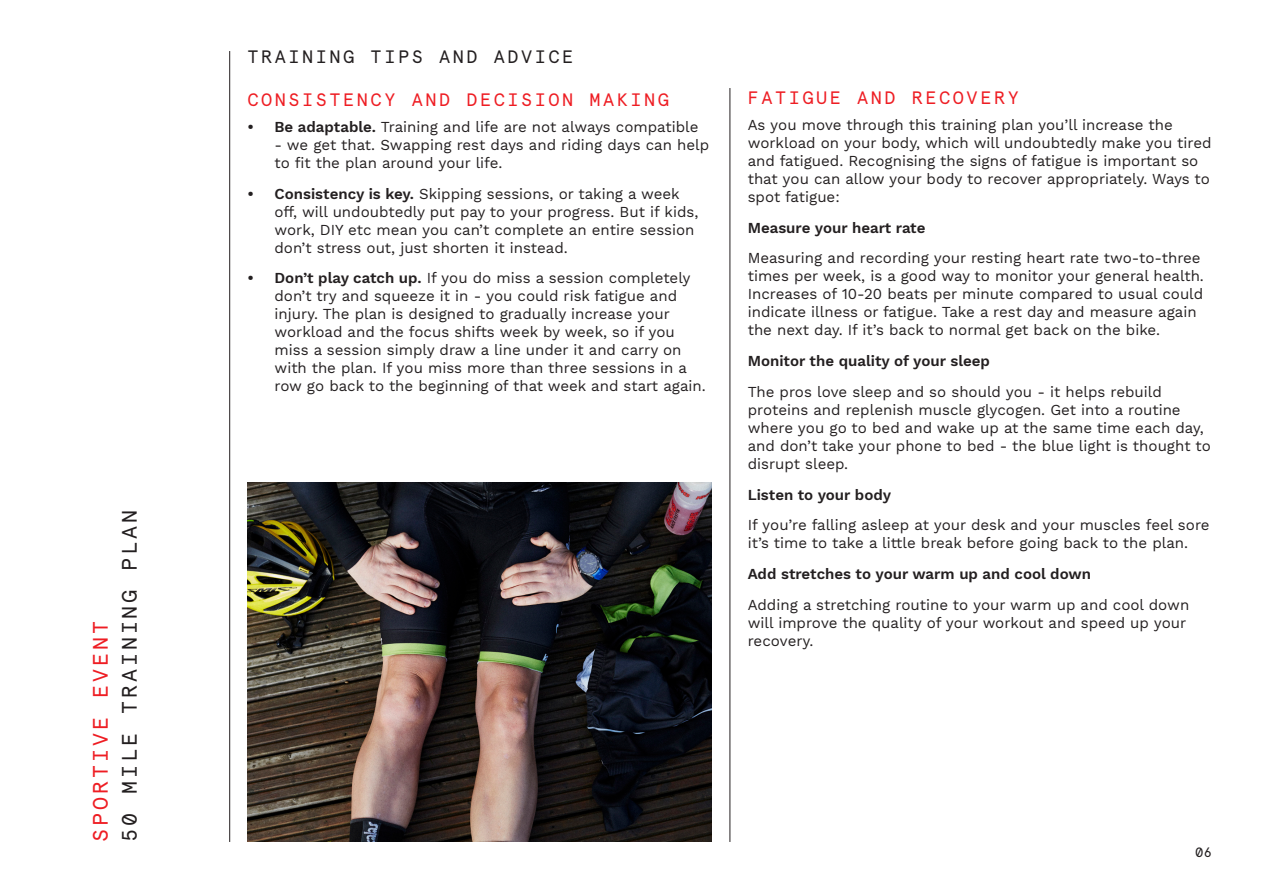
<style>
.page{position:relative;width:1263px;height:893px;background:#fff}
.page>*{position:absolute;margin:0;border:0;box-sizing:border-box;transform-origin:0 0}
.t1{font:21px "Apercu Pro Mono";letter-spacing:.14em;color:#231f20}
.t2{font:21px "Apercu Pro Mono";letter-spacing:.14em;color:#ee1d23}
.H3__e_g_1_1A{font:18px "Apercu Pro Mono";letter-spacing:.14em;color:#ee1d23}
.H2__e_g__1_1{font:18px "Apercu Pro Mono";letter-spacing:.14em;color:#231f20}
.Main_text{font:15px/18px "Work Sans";color:#231f20}
.Sub_header{font:600 15px "Work Sans";color:#231f20}
.t3{font:13.5px "Apercu Pro Mono";color:#231f20}
.s1{font-weight:600}
</style>
<div class="page">
<hr style="left:229px;top:51px;width:1px;height:791px;background:#231f20">
<img style="left:247px;top:483px;width:465px;height:359px">
<hr style="left:730px;top:88px;width:1px;height:754px;background:#231f20">
<h1 class="t2" style="left:85px;top:842px;width:222px;rotate:-90deg">SPORTIVE EVENT</h1>
<h1 class="t1" style="left:114px;top:842px;width:334px;rotate:-90deg">50 MILE TRAINING PLAN</h1>
<p class="H2__e_g__1_1" style="left:247px;top:44px;width:327px">TRAINING TIPS AND ADVICE</p>
<p class="H3__e_g_1_1A" style="left:247px;top:86px;width:423px">CONSISTENCY AND DECISION MAKING</p>
<p class="Main_text" style="left:247px;top:118px;width:452px"><span class="s1">• Be adaptable.</span> Training and life are not always compatible</p>
<p class="Main_text" style="left:274px;top:136px;width:436px">- we get that. Swapping rest days and riding days can help to fit the plan around your life.</p>
<p class="Main_text" style="left:274px;top:185px;width:425px;text-indent:-27px"><span class="s1">• Consistency is key.</span> Skipping sessions, or taking a week off, will undoubtedly put pay to your progress. But if kids, work, DIY etc mean you can’t complete an entire session don’t stress out, just shorten it instead.</p>
<p class="Main_text" style="left:274px;top:270px;width:433px;text-indent:-27px"><span class="s1">• Don’t play catch up.</span> If you do miss a session completely don’t try and squeeze it in - you could risk fatigue and injury. The plan is designed to gradually increase your workload and the focus shifts week by week, so if you miss a session simply draw a line under it and carry on with the plan. If you miss more than three sessions in a row go back to the beginning of that week and start again.</p>
<p class="H3__e_g_1_1A" style="left:748px;top:84px;width:273px">FATIGUE AND RECOVERY</p>
<p class="Main_text" style="left:748px;top:116px;width:465px">As you move through this training plan you’ll increase the workload on your body, which will undoubtedly make you tired and fatigued. Recognising the signs of fatigue is important so that you can allow your body to recover appropriately. Ways to spot fatigue:</p>
<p class="Sub_header" style="left:748px;top:219px;width:179px">Measure your heart rate</p>
<p class="Main_text" style="left:748px;top:250px;width:458px">Measuring and recording your resting heart rate two-to-three times per week, is a good way to monitor your general health.<br>Increases of 10-20 beats per minute compared to usual could indicate illness or fatigue. Take a rest day and measure again the next day. If it’s back to normal get back on the bike.</p>
<p class="Sub_header" style="left:748px;top:352px;width:244px">Monitor the quality of your sleep</p>
<p class="Main_text" style="left:748px;top:383px;width:465px">The pros love sleep and so should you - it helps rebuild proteins and replenish muscle glycogen. Get into a routine where you go to bed and wake up at the same time each day, and don’t take your phone to bed - the blue light is thought to disrupt sleep.</p>
<p class="Sub_header" style="left:748px;top:486px;width:145px">Listen to your body</p>
<p class="Main_text" style="left:748px;top:517px;width:463px">If you’re falling asleep at your desk and your muscles feel sore it’s time to take a little break before going back to the plan.</p>
<p class="Sub_header" style="left:748px;top:565px;width:345px">Add stretches to your warm up and cool down</p>
<p class="Main_text" style="left:748px;top:596px;width:443px">Adding a stretching routine to your warm up and cool down will improve the quality of your workout and speed up your recovery.</p>
<p class="t3" style="left:1195px;top:842px;width:18px">06</p>
</div>
